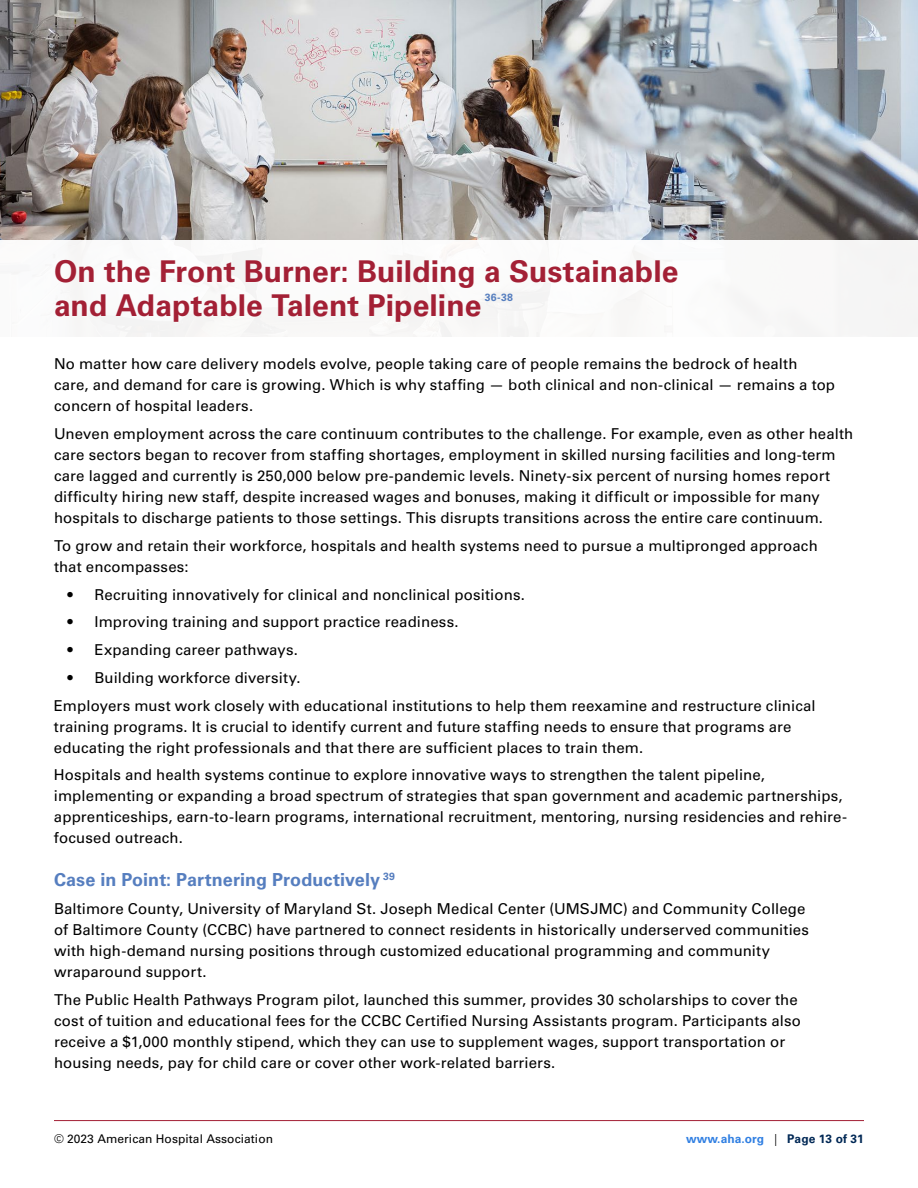
<style>
.page{position:relative;width:918px;height:1188px;background:#fff}
.page>*{position:absolute;margin:0;border:0;box-sizing:border-box;transform-origin:0 0}
.t1{font:700 30px/34.5px "Univers LT Std";color:#a32035}
.t2{font:700 18px "Univers LT Std";letter-spacing:.005em;color:#567ebf}
.t3{font:15px/21px "Univers LT Std";letter-spacing:.01em;color:#000}
.t4{font:12px "Univers LT Std";letter-spacing:.005em;color:#000}
.t5{font:700 12px "Univers LT Std";letter-spacing:.005em;color:#307fe2}
.t6{font:700 10.5px "Univers LT Std";color:#567ebf}
.s1{font-weight:300;color:#000}
.s2{color:#002855}
</style>
<div class="page">
<hr style="left:54px;top:1120px;width:810px;height:1px;background:#a32035">
<img style="left:0;top:0;width:918px;height:241px">
<h1 class="t1" style="left:54px;top:254px;width:626px">On the Front Burner: Building a Sustainable and Adaptable Talent Pipeline</h1>
<p class="t6" style="left:485px;top:292px;width:30px">36-38</p>
<p class="t3" style="left:54px;top:354px;width:783px">No matter how care delivery models evolve, people taking care of people remains the bedrock of health care, and demand for care is growing. Which is why staffing — both clinical and non-clinical — remains a top concern of hospital leaders.</p>
<p class="t3" style="left:54px;top:423px;width:801px">Uneven employment across the care continuum contributes to the challenge. For example, even as other health care sectors began to recover from staffing shortages, employment in skilled nursing facilities and long-term care lagged and currently is 250,000 below pre-pandemic levels. Ninety-six percent of nursing homes report difficulty hiring new staff, despite increased wages and bonuses, making it difficult or impossible for many hospitals to discharge patients to those settings. This disrupts transitions across the entire care continuum.</p>
<p class="t3" style="left:54px;top:535px;width:765px">To grow and retain their workforce, hospitals and health systems need to pursue a multipronged approach that encompasses:</p>
<p class="t3" style="left:68px;top:584px;width:459px">• Recruiting innovatively for clinical and nonclinical positions.</p>
<p class="t3" style="left:68px;top:612px;width:393px">• Improving training and support practice readiness.</p>
<p class="t3" style="left:68px;top:639px;width:232px">• Expanding career pathways.</p>
<p class="t3" style="left:54px;top:664px;width:763px;line-height:27.8px;text-indent:14px">• Building workforce diversity.<br>Employers must work closely with educational institutions to help them reexamine and restructure clinical</p>
<p class="t3" style="left:54px;top:716px;width:739px">training programs. It is crucial to identify current and future staffing needs to ensure that programs are educating the right professionals and that there are sufficient places to train them.</p>
<p class="t3" style="left:54px;top:765px;width:795px">Hospitals and health systems continue to explore innovative ways to strengthen the talent pipeline, implementing or expanding a broad spectrum of strategies that span government and academic partnerships, apprenticeships, earn-to-learn programs, international recruitment, mentoring, nursing residencies and rehire&shy;focused outreach.</p>
<p class="t2" style="left:54px;top:869px;width:343px">Case in Point: Partnering Productively <sup>39</sup></p>
<p class="t3" style="left:54px;top:898px;width:757px">Baltimore County, University of Maryland St. Joseph Medical Center (UMSJMC) and Community College of Baltimore County (CCBC) have partnered to connect residents in historically underserved communities with high-demand nursing positions through customized educational programming and community wraparound support.</p>
<p class="t3" style="left:54px;top:989px;width:748px">The Public Health Pathways Program pilot, launched this summer, provides 30 scholarships to cover the cost of tuition and educational fees for the CCBC Certified Nursing Assistants program. Participants also receive a $1,000 monthly stipend, which they can use to supplement wages, support transportation or housing needs, pay for child care or cover other work-related barriers.</p>
<p class="t4" style="left:54px;top:1132px;width:221px">© 2023 American Hospital Association</p>
<p class="t5" style="left:686px;top:1132px;width:179px">www.aha.org <span class="s1">|</span> <span class="s2">Page 13 of 31</span></p>
</div>
